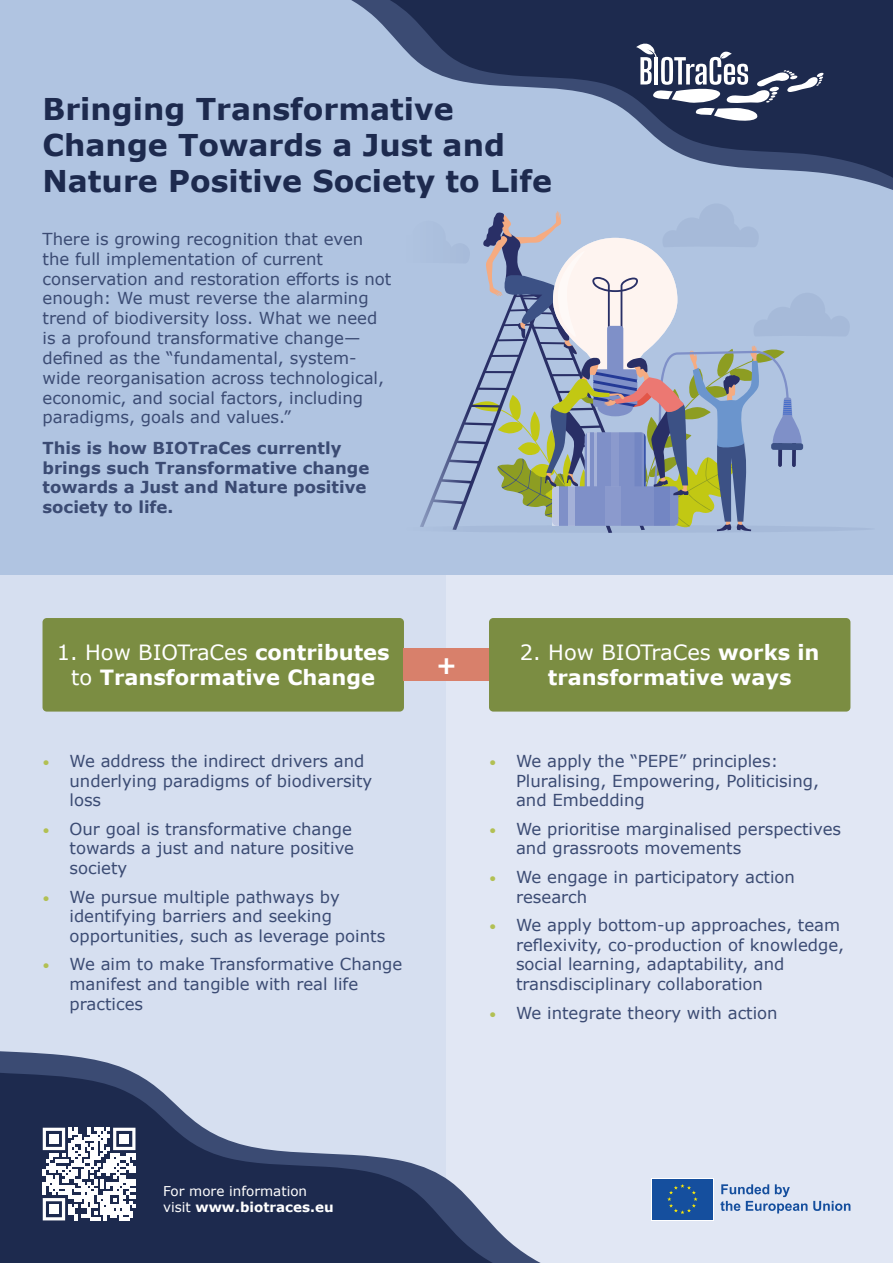
<style>
.page{position:relative;width:893px;height:1263px;background:#b0c4e1}
.page>*{position:absolute;margin:0;border:0;box-sizing:border-box;transform-origin:0 0}
.t1{font:700 30px/36px "Verdana";color:#1d2a4e}
.t2{font:700 24px "Verdana";color:#fff}
.t3{font:700 21px/25.2px "Verdana";color:#fff;text-align:center}
.t4{font:16.5px/19.8px "Verdana";color:#3b4b73}
.t5{font:700 16.5px/19.8px "Verdana";color:#3b4b73}
.t6{font:13.5px/16.2px "Verdana";color:#fff}
.s1{font-weight:400}
.s2{font-size:13.5px;color:#b2c053}
.s3{font-weight:700}
</style>
<div class="page">
<svg style="left:362px;top:0;width:531px;height:186px"></svg>
<div style="left:0;top:575px;width:447px;height:688px;background:#d6dff0"></div>
<div style="left:446px;top:575px;width:447px;height:688px;background:#e1e7f4"></div>
<svg style="left:0;top:1051px;width:522px;height:212px"></svg>
<div style="left:43px;top:618px;width:361px;height:93px;background:#7b8d42;border-radius:4px"></div>
<div style="left:489px;top:618px;width:361px;height:93px;background:#7b8d42;border-radius:4px"></div>
<div style="left:404px;top:648px;width:85px;height:33px;background:#d8806b"></div>
<svg style="left:651px;top:1178px;width:63px;height:42px"></svg>
<div style="left:652px;top:1179px;width:61px;height:40px;background:#154f9e"></div>
<svg style="left:667px;top:1184px;width:31px;height:30px"></svg>
<svg style="left:720px;top:1184px;width:87px;height:29px"></svg>
<svg style="left:813px;top:1201px;width:37px;height:10px"></svg>
<svg style="left:36px;top:1121px;width:106px;height:106px;background:#848b9e"></svg>
<svg style="left:43px;top:1128px;width:22px;height:22px"></svg>
<div style="left:49px;top:1134px;width:10px;height:10px;background:#fff"></div>
<svg style="left:113px;top:1128px;width:22px;height:22px"></svg>
<div style="left:119px;top:1134px;width:10px;height:10px;background:#fff"></div>
<svg style="left:43px;top:1198px;width:22px;height:22px"></svg>
<div style="left:49px;top:1204px;width:10px;height:10px;background:#fff"></div>
<svg style="left:636px;top:43px;width:188px;height:79px;background:#545e79"></svg>
<svg style="left:420px;top:211px;width:384px;height:322px"></svg>
<h1 class="t1" style="left:43px;top:91px;width:511px">Bringing Transformative<br>Change Towards a Just and<br>Nature Positive Society to Life</h1>
<p class="t4" style="left:43px;top:229px;width:350px">There is growing recognition that even the full implementation of current conservation and restoration efforts is not enough: We must reverse the alarming trend of biodiversity loss. What we need is a profound transformative change— defined as the “fundamental, system&shy;wide reorganisation across technological, economic, and social factors, including paradigms, goals and values.”</p>
<p class="t5" style="left:43px;top:437px;width:328px">This is how BIOTraCes currently brings such Transformative change towards a Just and Nature positive society to life.</p>
<p class="t3" style="left:57px;top:639px;width:334px"><span class="s1">1. How BIOTraCes</span> contributes <span class="s1">to</span> Transformative Change</p>
<p class="t3" style="left:520px;top:639px;width:301px"><span class="s1">2. How BIOTraCes</span> works in transformative ways</p>
<h2 class="t2" style="left:436px;top:648px;width:22px">+</h2>
<p class="t4" style="left:70px;top:751px;width:304px;text-indent:-27px"><span class="s2">•</span> We address the indirect drivers and underlying paradigms of biodiversity loss</p>
<p class="t4" style="left:70px;top:818px;width:286px;text-align:justify;text-indent:-27px"><span class="s2">•</span> Our goal is transformative change towards a just and nature positive society</p>
<p class="t4" style="left:70px;top:886px;width:317px;text-indent:-27px"><span class="s2">•</span> We pursue multiple pathways by identifying barriers and seeking opportunities, such as leverage points</p>
<p class="t4" style="left:70px;top:954px;width:334px;text-indent:-27px"><span class="s2">•</span> We aim to make Transformative Change manifest and tangible with real life practices</p>
<p class="t6" style="left:163px;top:1183px;width:172px">For more information visit <span class="s3">www.biotraces.eu</span></p>
<p class="t4" style="left:516px;top:751px;width:305px;text-indent:-27px"><span class="s2">•</span> We apply the “PEPE” principles:<br>Pluralising, Empowering, Politicising, and Embedding</p>
<p class="t4" style="left:516px;top:818px;width:327px;text-indent:-27px"><span class="s2">•</span> We prioritise marginalised perspectives and grassroots movements</p>
<p class="t4" style="left:516px;top:867px;width:281px;text-indent:-27px"><span class="s2">•</span> We engage in participatory action research</p>
<p class="t4" style="left:516px;top:915px;width:330px;text-indent:-27px"><span class="s2">•</span> We apply bottom-up approaches, team reflexivity, co-production of knowledge, social learning, adaptability, and transdisciplinary collaboration</p>
<p class="t4" style="left:489px;top:1002px;width:290px"><span class="s2">•</span> We integrate theory with action</p>
</div>
